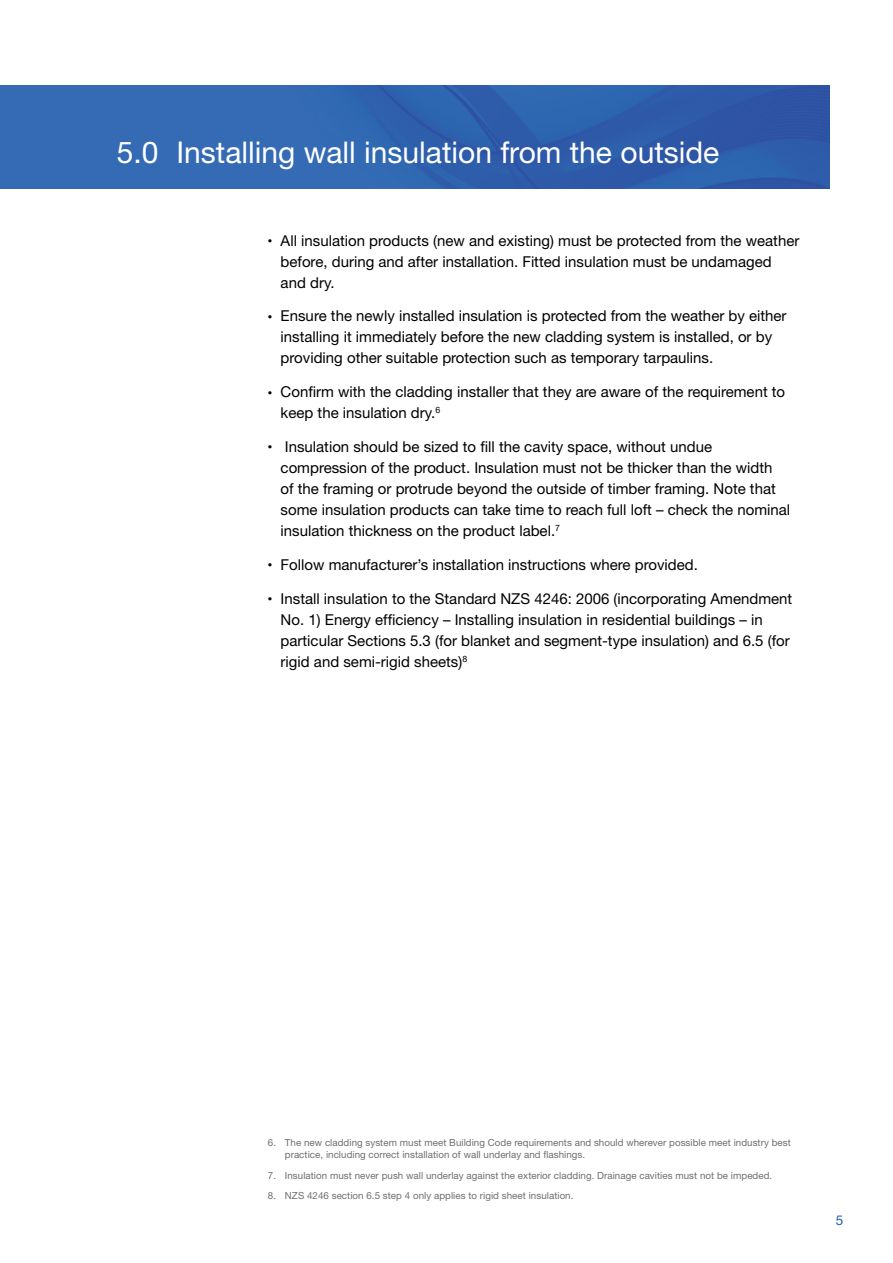
<style>
.page{position:relative;width:893px;height:1263px;background:#fff}
.page>*{position:absolute;margin:0;border:0;box-sizing:border-box;transform-origin:0 0}
.t1{font:30px "Helvetica Neue";color:#fff}
.t2{font:15px/21px "Helvetica Neue";color:#000}
.t3{font:13.5px "Helvetica Neue";color:#2062af}
.t4{font:9.75px/12px "Helvetica Neue";letter-spacing:.005em;color:#6d6e71}
.s1{font-size:9px}
</style>
<div class="page">
<img style="left:0;top:85px;width:829px;height:104px">
<h1 class="t1" style="left:117px;top:135px;width:604px">5.0 Installing wall insulation from the outside</h1>
<p class="t2" style="left:281px;top:230px;width:520px;text-indent:-13px"><span class="s1">•</span> All insulation products (new and existing) must be protected from the weather before, during and after installation. Fitted insulation must be undamaged and dry.</p>
<p class="t2" style="left:281px;top:305px;width:507px;text-indent:-13px"><span class="s1">•</span> Ensure the newly installed insulation is protected from the weather by either installing it immediately before the new cladding system is installed, or by providing other suitable protection such as temporary tarpaulins.</p>
<p class="t2" style="left:281px;top:381px;width:506px;text-indent:-13px"><span class="s1">•</span> Confirm with the cladding installer that they are aware of the requirement to keep the insulation dry.<sup>6</sup></p>
<p class="t2" style="left:281px;top:436px;width:511px;text-indent:-13px"><span class="s1">•</span> Insulation should be sized to fill the cavity space, without undue compression of the product. Insulation must not be thicker than the width<br>of the framing or protrude beyond the outside of timber framing. Note that some insulation products can take time to reach full loft – check the nominal insulation thickness on the product label.<sup>7</sup></p>
<p class="t2" style="left:268px;top:554px;width:432px"><span class="s1">•</span> Follow manufacturer’s installation instructions where provided.</p>
<p class="t2" style="left:281px;top:587px;width:513px;text-indent:-13px"><span class="s1">•</span> Install insulation to the Standard NZS 4246: 2006 (incorporating Amendment No. 1) Energy efficiency – Installing insulation in residential buildings – in particular Sections 5.3 (for blanket and segment-type insulation) and 6.5 (for rigid and semi-rigid sheets)<sup>8</sup></p>
<p class="t4" style="left:285px;top:1136px;width:507px;text-indent:-17px">6. The new cladding system must meet Building Code requirements and should wherever possible meet industry best practice, including correct installation of wall underlay and flashings.</p>
<p class="t4" style="left:268px;top:1169px;width:506px">7. Insulation must never push wall underlay against the exterior cladding. Drainage cavities must not be impeded.</p>
<p class="t4" style="left:268px;top:1189px;width:307px">8. NZS 4246 section 6.5 step 4 only applies to rigid sheet insulation.</p>
<p class="t3" style="left:836px;top:1212px;width:9px">5</p>
</div>
